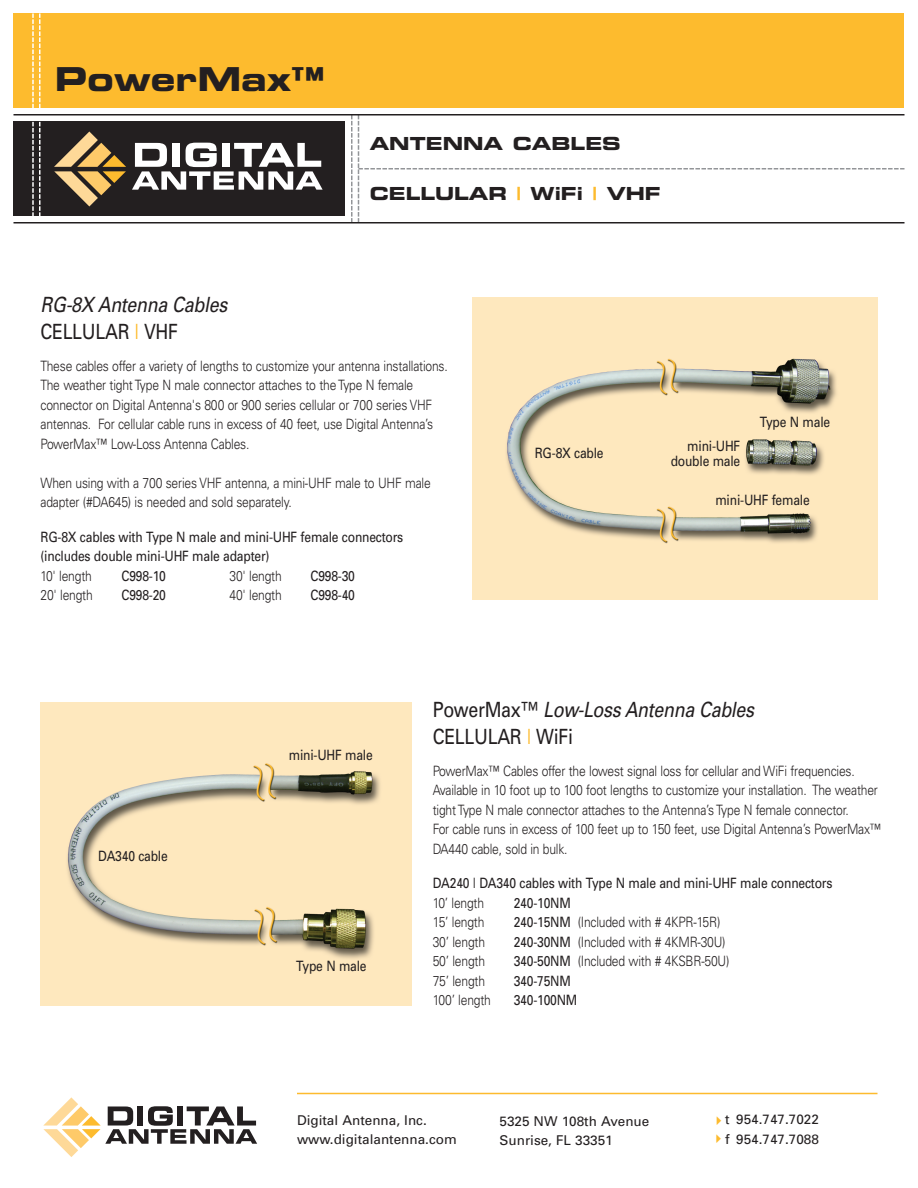
<style>
.page{position:relative;width:918px;height:1188px;background:#fff}
.page>*{position:absolute;margin:0;border:0;box-sizing:border-box;transform-origin:0 0}
.t1{font:33px "Eurostile Bold Extended Two";color:#231f20}
.t2{font:21px/27px "Univers";letter-spacing:-.015em;color:#231f20;scale:.85 1}
.t3{font:italic 21px/27px "Univers";letter-spacing:-.015em;color:#231f20;scale:.85 1}
.t4{font:18px "Eurostile Bold Extended Two";color:#231f20}
.t5{font:300 14.25px/19.5px "Univers";letter-spacing:-.015em;color:#231f20;scale:.85 1}
.t6{font:14.25px/19.5px "Univers";letter-spacing:-.015em;color:#231f20;scale:.85 1}
.t7{font:13.5px/19.5px "Univers";color:#231f20}
.s1{color:#fdbb2e}
.s2{font-style:normal}
.s3{font-style:normal;color:#fdbb2e}
.s4{font-style:italic}
.s5{font-weight:400}
</style>
<div class="page">
<div style="left:14px;top:14px;width:890px;height:94px;background:#fdbb2e"></div>
<div style="left:14px;top:122px;width:330px;height:94px;background:#231f20"></div>
<svg style="left:132px;top:143px;width:191px;height:47px"></svg>
<svg style="left:54px;top:132px;width:72px;height:74px"></svg>
<svg style="left:351px;top:116px;width:1px;height:106px"></svg>
<svg style="left:32px;top:14px;width:8px;height:202px"></svg>
<hr style="left:14px;top:114px;width:890px;height:2px;background:#231f20">
<hr style="left:14px;top:222px;width:890px;height:2px;background:#231f20">
<svg style="left:358px;top:115px;width:546px;height:107px"></svg>
<hr style="left:297px;top:1093px;width:581px;height:1px;background:#fdbb2e">
<svg style="left:43px;top:1097px;width:214px;height:60px"></svg>
<img style="left:472px;top:297px;width:406px;height:303px">
<img style="left:40px;top:702px;width:372px;height:304px">
<h1 class="t1" style="left:55px;top:67px;width:271px">PowerMax™</h1>
<p class="t4" style="left:370px;top:137px;width:253px">ANTENNA CABLES</p>
<p class="t4" style="left:370px;top:187px;width:293px">CELLULAR <span class="s1">|</span> WiFi <span class="s1">|</span> VHF</p>
<h2 class="t3" style="left:40px;top:293px;width:221px">RG-8X Antenna Cables<br><span class="s2">CELLULAR</span> <span class="s3">|</span> <span class="s2">VHF</span></h2>
<p class="t5" style="left:40px;top:357px;width:481px">These cables offer a variety of lengths to customize your antenna installations.<br>The weather tight Type N male connector attaches to the Type N female connector on Digital Antenna's 800 or 900 series cellular or 700 series VHF antennas. For cellular cable runs in excess of 40 feet, use Digital Antenna’s PowerMax™ Low-Loss Antenna Cables.</p>
<p class="t5" style="left:40px;top:474px;width:461px">When using with a 700 series VHF antenna, a mini-UHF male to UHF male adapter (#DA645) is needed and sold separately.</p>
<p class="t6" style="left:40px;top:528px;width:428px">RG-8X cables with Type N male and mini-UHF female connectors (includes double mini-UHF male adapter)</p>
<p class="t5" style="left:40px;top:567px;width:62px">10' length</p>
<p class="t6" style="left:122px;top:567px;width:54px">C998-10</p>
<p class="t5" style="left:230px;top:567px;width:63px">30' length</p>
<p class="t6" style="left:310px;top:567px;width:54px">C998-30</p>
<p class="t5" style="left:40px;top:587px;width:63px">20' length</p>
<p class="t6" style="left:122px;top:587px;width:54px">C998-20</p>
<p class="t5" style="left:230px;top:587px;width:63px">40' length</p>
<p class="t6" style="left:310px;top:587px;width:54px">C998-40</p>
<p class="t6" style="left:535px;top:444px;width:83px">RG-8X cable</p>
<p class="t6" style="left:671px;top:439px;width:83px;line-height:15px;text-align:right">mini-UHF double male</p>
<p class="t6" style="left:760px;top:413px;width:84px">Type N male</p>
<p class="t6" style="left:715px;top:491px;width:113px">mini-UHF female</p>
<p class="t6" style="left:98px;top:847px;width:83px">DA340 cable</p>
<p class="t6" style="left:289px;top:746px;width:100px">mini-UHF male</p>
<p class="t6" style="left:296px;top:958px;width:84px">Type N male</p>
<h2 class="t2" style="left:433px;top:698px;width:380px">PowerMax™ <span class="s4">Low-Loss Antenna Cables<br></span>CELLULAR <span class="s1">|</span> WiFi</h2>
<p class="t5" style="left:433px;top:762px;width:529px">PowerMax™ Cables offer the lowest signal loss for cellular and WiFi frequencies.<br>Available in 10 foot up to 100 foot lengths to customize your installation. The weather tight Type N male connector attaches to the Antenna’s Type N female connector.<br>For cable runs in excess of 100 feet up to 150 feet, use Digital Antenna’s PowerMax™ DA440 cable, sold in bulk.</p>
<p class="t6" style="left:433px;top:875px;width:472px">DA240 | DA340 cables with Type N male and mini-UHF male connectors</p>
<p class="t5" style="left:433px;top:894px;width:62px">10’ length</p>
<p class="t6" style="left:514px;top:894px;width:69px">240-10NM</p>
<p class="t5" style="left:433px;top:914px;width:62px">15’ length</p>
<p class="t5" style="left:514px;top:914px;width:245px"><span class="s5">240-15NM</span> (Included with # 4KPR-15R)</p>
<p class="t5" style="left:433px;top:933px;width:63px">30’ length</p>
<p class="t5" style="left:514px;top:933px;width:251px"><span class="s5">240-30NM</span> (Included with # 4KMR-30U)</p>
<p class="t5" style="left:433px;top:953px;width:63px">50’ length</p>
<p class="t5" style="left:514px;top:953px;width:255px"><span class="s5">340-50NM</span> (Included with # 4KSBR-50U)</p>
<p class="t5" style="left:433px;top:972px;width:63px">75’ length</p>
<p class="t6" style="left:514px;top:972px;width:69px">340-75NM</p>
<p class="t5" style="left:433px;top:992px;width:70px">100’ length</p>
<p class="t6" style="left:514px;top:992px;width:76px">340-100NM</p>
<p class="t7" style="left:297px;top:1112px;width:161px">Digital Antenna, Inc. www.digitalantenna.com</p>
<p class="t7" style="left:725px;top:1111px;width:95px">t 954.747.7022 f 954.747.7088</p>
<p class="t7" style="left:500px;top:1112px;width:151px">5325 NW 108th Avenue<br>Sunrise, FL 33351</p>
</div>
